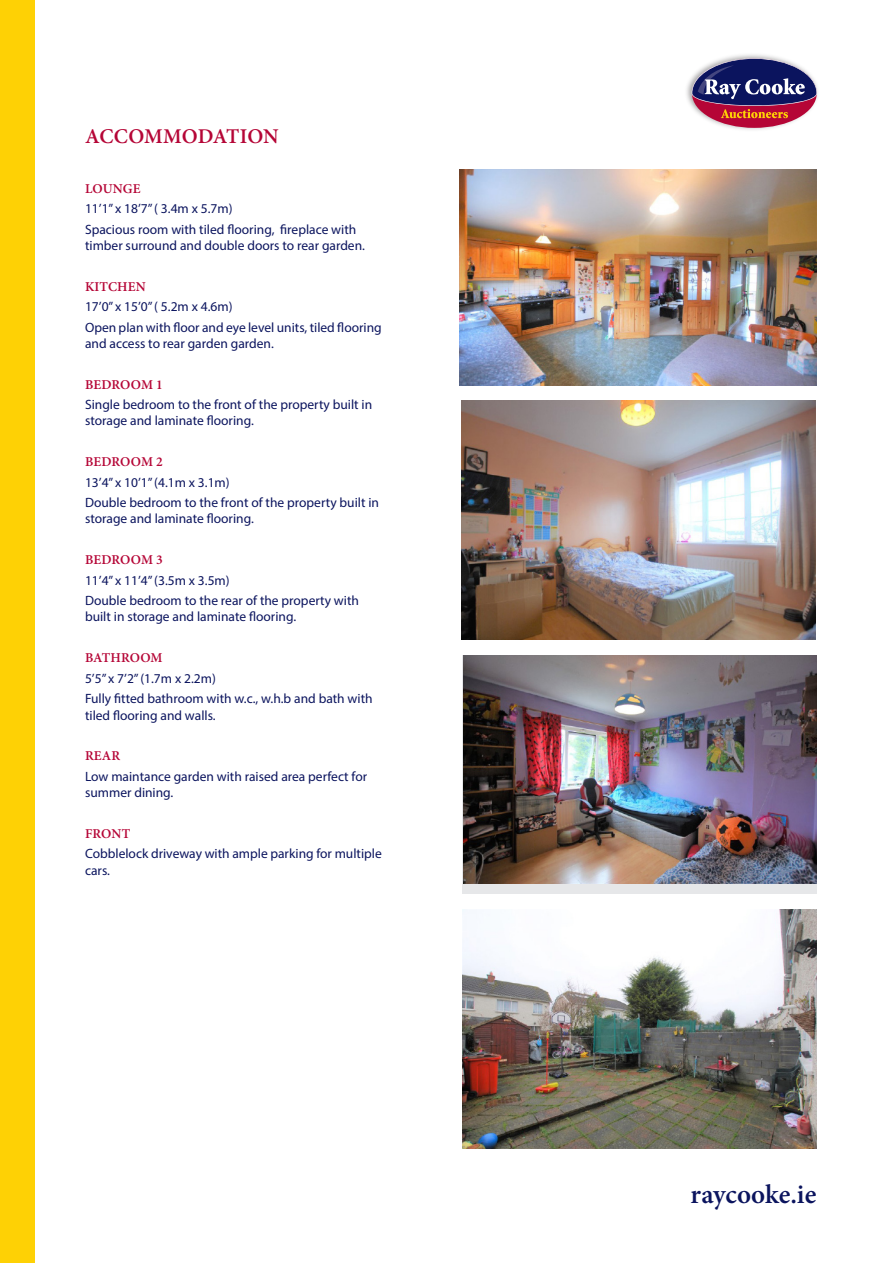
<style>
.page{position:relative;width:893px;height:1263px;background:#fff}
.page>*{position:absolute;margin:0;border:0;box-sizing:border-box;transform-origin:0 0}
.t1{font:600 27px "Minion Pro";color:#0b145e}
.RC_Body_Head{font:600 21px "Minion Pro";color:#b50536}
.RC_Body_Accommodatio{font:13.5px/16.2px "Myriad Pro";color:#0b145e}
.RC_Body_Sub_Head{font:600 13.5px "Minion Pro";letter-spacing:.005em;color:#b50536}
</style>
<div class="page">
<div style="left:0;top:0;width:34px;height:1263px;background:#fed105"></div>
<img style="left:686px;top:54px;width:132px;height:76px">
<div style="left:692px;top:59px;width:125px;height:69px;background:#b50536;border-radius:50%"></div>
<svg style="left:692px;top:58px;width:125px;height:60px"></svg>
<img style="left:463px;top:910px;width:354px;height:238px">
<div style="left:462px;top:655px;width:354px;height:239px;background:#e6e7e9"></div>
<img style="left:463px;top:655px;width:353px;height:228px">
<img style="left:461px;top:401px;width:354px;height:238px">
<img style="left:459px;top:169px;width:358px;height:217px">
<p class="RC_Body_Head" style="left:85px;top:122px;width:195px">ACCOMMODATION</p>
<p class="RC_Body_Sub_Head" style="left:85px;top:179px;width:57px">LOUNGE</p>
<p class="RC_Body_Accommodatio" style="left:85px;top:200px;width:149px">11’1” x 18’7” ( 3.4m x 5.7m)</p>
<p class="RC_Body_Accommodatio" style="left:85px;top:221px;width:281px">Spacious room with tiled flooring, fireplace with timber surround and double doors to rear garden.</p>
<p class="RC_Body_Sub_Head" style="left:85px;top:277px;width:62px">KITCHEN</p>
<p class="RC_Body_Accommodatio" style="left:85px;top:298px;width:149px">17’0” x 15’0” ( 5.2m x 4.6m)</p>
<p class="RC_Body_Accommodatio" style="left:85px;top:319px;width:298px">Open plan with floor and eye level units, tiled flooring and access to rear garden garden.</p>
<p class="RC_Body_Sub_Head" style="left:85px;top:375px;width:79px">BEDROOM 1</p>
<p class="RC_Body_Accommodatio" style="left:85px;top:396px;width:289px">Single bedroom to the front of the property built in storage and laminate flooring.</p>
<p class="RC_Body_Sub_Head" style="left:85px;top:453px;width:79px">BEDROOM 2</p>
<p class="RC_Body_Accommodatio" style="left:85px;top:474px;width:146px">13’4” x 10’1” (4.1m x 3.1m)</p>
<p class="RC_Body_Accommodatio" style="left:85px;top:494px;width:295px">Double bedroom to the front of the property built in storage and laminate flooring.</p>
<p class="RC_Body_Sub_Head" style="left:85px;top:551px;width:79px">BEDROOM 3</p>
<p class="RC_Body_Accommodatio" style="left:85px;top:572px;width:146px">11’4” x 11’4” (3.5m x 3.5m)</p>
<p class="RC_Body_Accommodatio" style="left:85px;top:592px;width:275px">Double bedroom to the rear of the property with built in storage and laminate flooring.</p>
<p class="RC_Body_Sub_Head" style="left:85px;top:649px;width:79px">BATHROOM</p>
<p class="RC_Body_Accommodatio" style="left:85px;top:670px;width:132px">5’5” x 7’2” (1.7m x 2.2m)</p>
<p class="RC_Body_Accommodatio" style="left:85px;top:690px;width:289px">Fully fitted bathroom with w.c., w.h.b and bath with tiled flooring and walls.</p>
<p class="RC_Body_Sub_Head" style="left:85px;top:747px;width:37px">REAR</p>
<p class="RC_Body_Accommodatio" style="left:85px;top:768px;width:284px">Low maintance garden with raised area perfect for summer dining.</p>
<p class="RC_Body_Sub_Head" style="left:85px;top:824px;width:47px">FRONT</p>
<p class="RC_Body_Accommodatio" style="left:85px;top:845px;width:298px">Cobblelock driveway with ample parking for multiple cars.</p>
<h1 class="t1" style="left:691px;top:1176px;width:127px">raycooke.ie</h1>
</div>
